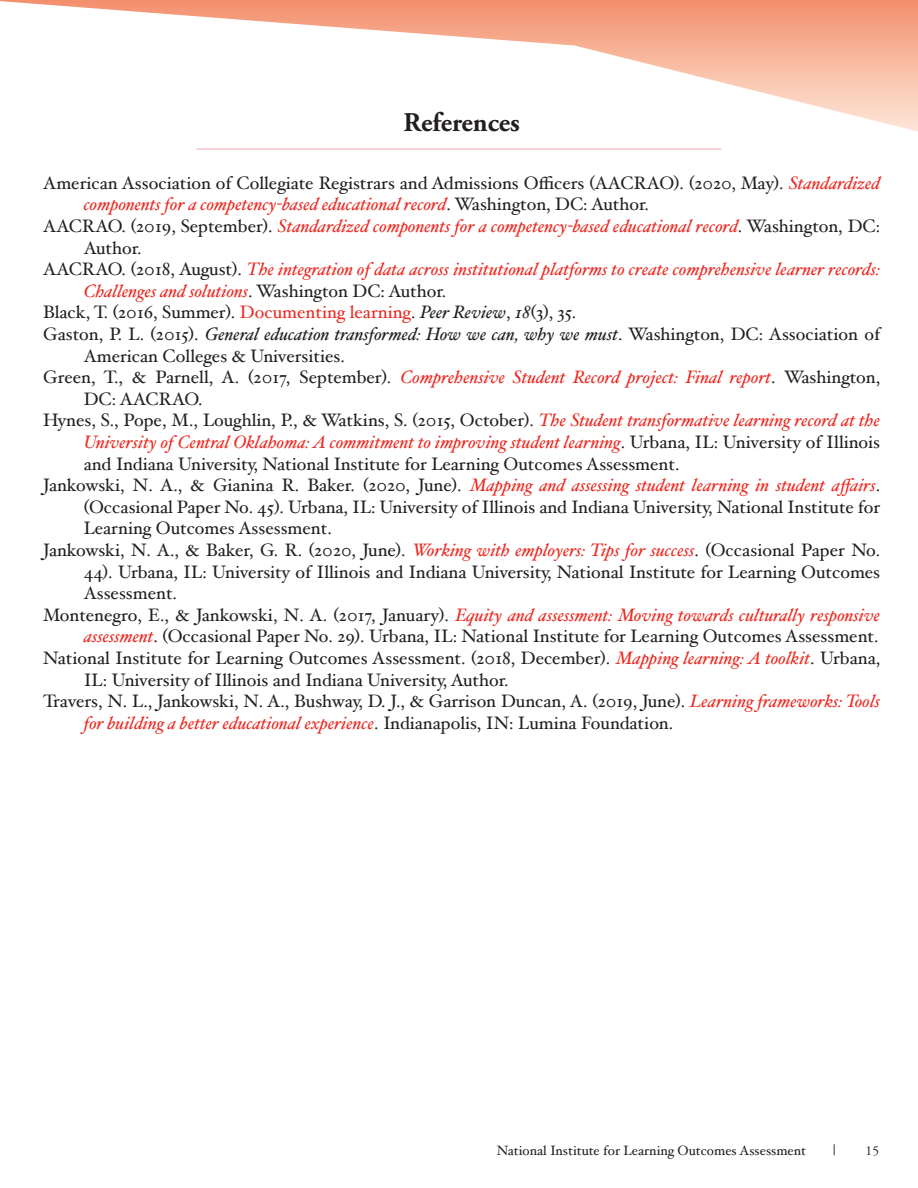
<style>
.page{position:relative;width:918px;height:1188px;background:#fff}
.page>*{position:absolute;margin:0;border:0;box-sizing:border-box;transform-origin:0 0}
.t1{font:700 27px "Adobe Garamond Pro";color:#231f20}
.t2{font:18px "Hoefler Text";color:#231f20}
.t3{font:italic 18px "Hoefler Text";color:#ea2b23}
.t4{font:15px "Hoefler Text";color:#231f20}
.t5{font:13.5px "Hoefler Text";color:#231f20}
.t6{font:13.5px "Adobe Garamond Pro";color:#231f20}
.s1{font-style:italic;color:#ea2b23}
.s2{font-style:normal;color:#231f20}
.s3{color:#ea2b23}
.s4{font-style:italic}
</style>
<div class="page">
<svg style="left:0;top:0;width:918px;height:150px"></svg>
<hr style="left:197px;top:148px;width:524px;height:2px;background:#f8bfc8">
<h1 class="t1" style="left:403px;top:107px;width:118px">References</h1>
<p class="t2" style="left:43px;top:172px;width:839px">American Association of Collegiate Registrars and Admissions Officers (AACRAO). (2020, May). <span class="s1">Standardized</span></p>
<p class="t3" style="left:84px;top:194px;width:567px">components for a competency-based educational record<span class="s2">. Washington, DC: Author.</span></p>
<p class="t3" style="left:43px;top:215px;width:839px"><span class="s2">AACRAO. (2019, September).</span> Standardized components for a competency-based educational record<span class="s2">. Washington, DC:</span></p>
<p class="t2" style="left:84px;top:237px;width:59px">Author.</p>
<p class="t3" style="left:43px;top:258px;width:839px"><span class="s2">AACRAO. (2018, August).</span> The integration of data across institutional platforms to create comprehensive learner records:</p>
<p class="t3" style="left:84px;top:280px;width:364px">Challenges and solutions<span class="s2">. Washington DC: Author.</span></p>
<p class="t2" style="left:43px;top:302px;width:535px">Black, T. (2016, Summer). <span class="s3">Documenting learning</span>. <span class="s4">Peer Review</span>, <span class="s4">18</span>(3), 35.</p>
<p class="t2" style="left:43px;top:323px;width:839px">Gaston, P. L. (2015). <span class="s4">General education transformed: How we can, why we must</span>. Washington, DC: Association of</p>
<p class="t2" style="left:84px;top:345px;width:263px">American Colleges &amp; Universities.</p>
<p class="t2" style="left:43px;top:366px;width:839px">Green, T., &amp; Parnell, A. (2017, September). <span class="s1">Comprehensive Student Record project: Final report</span>. Washington,</p>
<p class="t2" style="left:84px;top:388px;width:120px">DC: AACRAO.</p>
<p class="t2" style="left:43px;top:410px;width:838px">Hynes, S., Pope, M., Loughlin, P., &amp; Watkins, S. (2015, October). <span class="s1">The Student transformative learning record at the</span></p>
<p class="t3" style="left:84px;top:431px;width:798px">University of Central Oklahoma: A commitment to improving student learning<span class="s2">. Urbana, IL: University of Illinois</span></p>
<p class="t2" style="left:84px;top:453px;width:597px">and Indiana University, National Institute for Learning Outcomes Assessment.</p>
<p class="t3" style="left:43px;top:474px;width:838px"><span class="s2">Jankowski, N. A., &amp; Gianina R. Baker. (2020, June).</span> Mapping and assessing student learning in student affairs<span class="s2">.</span></p>
<p class="t2" style="left:84px;top:496px;width:798px">(Occasional Paper No. 45). Urbana, IL: University of Illinois and Indiana University, National Institute for</p>
<p class="t2" style="left:84px;top:518px;width:250px">Learning Outcomes Assessment.</p>
<p class="t2" style="left:43px;top:539px;width:838px">Jankowski, N. A., &amp; Baker, G. R. (2020, June). <span class="s1">Working with employers: Tips for success</span>. (Occasional Paper No.</p>
<p class="t2" style="left:84px;top:561px;width:798px">44). Urbana, IL: University of Illinois and Indiana University, National Institute for Learning Outcomes</p>
<p class="t2" style="left:84px;top:582px;width:95px">Assessment.</p>
<p class="t3" style="left:43px;top:604px;width:839px"><span class="s2">Montenegro, E., &amp; Jankowski, N. A. (2017, January).</span> Equity and assessment: Moving towards culturally responsive</p>
<p class="t2" style="left:84px;top:626px;width:796px"><span class="s1">assessment</span>. (Occasional Paper No. 29). Urbana, IL: National Institute for Learning Outcomes Assessment.</p>
<p class="t2" style="left:43px;top:647px;width:839px">National Institute for Learning Outcomes Assessment. (2018, December). <span class="s1">Mapping learning: A toolkit</span>. Urbana,</p>
<p class="t2" style="left:84px;top:669px;width:426px">IL: University of Illinois and Indiana University, Author.</p>
<p class="t2" style="left:43px;top:690px;width:839px">Travers, N. L., Jankowski, N. A., Bushway, D. J., &amp; Garrison Duncan, A. (2019, June). <span class="s1">Learning frameworks: Tools</span></p>
<p class="t3" style="left:84px;top:712px;width:591px">for building a better educational experience<span class="s2">. Indianapolis, IN: Lumina Foundation.</span></p>
<p class="t5" style="left:497px;top:1143px;width:311px">National Institute for Learning Outcomes Assessment</p>
<p class="t4" style="left:833px;top:1141px;width:4px">|</p>
<p class="t6" style="left:866px;top:1143px;width:15px">15</p>
</div>
